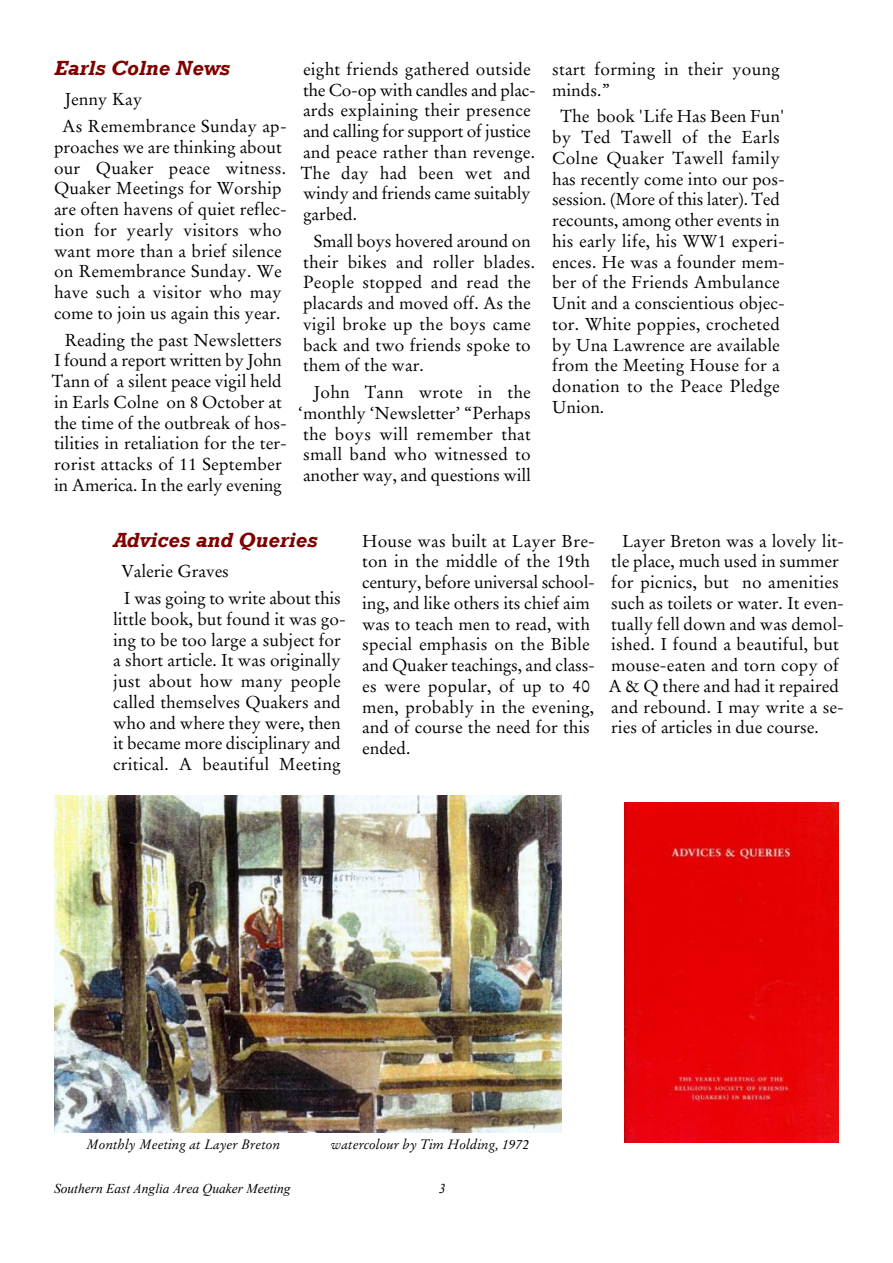
<style>
.page{position:relative;width:893px;height:1263px;background:#fff}
.page>*{position:absolute;margin:0;border:0;box-sizing:border-box;transform-origin:0 0}
.t1{font:italic 700 21px "Rockwell";color:#800000}
.t2{font:17.25px/20.7px "Stempel Garamond";color:#000}
.t3{font:italic 13.5px "Stempel Garamond";color:#000}
.t4{font:italic 13.5px "Times New Roman";color:#000}
</style>
<div class="page">
<img style="left:625px;top:802px;width:214px;height:341px">
<img style="left:54px;top:795px;width:507px;height:338px">
<p class="t1" style="left:54px;top:60px;width:177px">Earls Colne News</p>
<p class="t2" style="left:62px;top:88px;width:226px;line-height:26.7px">Jenny Kay<br>As Remembrance Sunday ap-</p>
<p class="t2" style="left:54px;top:138px;width:234px">proaches we are thinking about our Quaker peace witness.<br>Quaker Meetings for Worship are often havens of quiet reflec&shy;tion for yearly visitors who want more than a brief silence on Remembrance Sunday. We have such a visitor who may come to join us again this year.</p>
<p class="t2" style="left:52px;top:331px;width:237px;text-align:center">Reading the past Newsletters<br>I found a report written by John<br>Tann of a silent peace vigil held in Earls Colne on 8 October at the time of the outbreak of hos&shy;tilities in retaliation for the ter&shy;rorist attacks of 11 September in America. In the early evening</p>
<p class="t2" style="left:301px;top:60px;width:237px">eight friends gathered outside the Co-op with candles and plac&shy;ards explaining their presence and calling for support of justice and peace rather than revenge.<br>The day had been wet and windy and friends came suitably garbed.</p>
<p class="t2" style="left:303px;top:232px;width:234px;text-indent:11px">Small boys hovered around on their bikes and roller blades.<br>People stopped and read the placards and moved off. As the vigil broke up the boys came back and two friends spoke to them of the war.</p>
<p class="t2" style="left:298px;top:383px;width:234px;text-align:justify;text-indent:16px">John Tann wrote in the ‘monthly ‘Newsletter’ “Perhaps the boys will remember that small band who witnessed to another way, and questions will</p>
<p class="t2" style="left:552px;top:60px;width:229px">start forming in their young minds.”</p>
<p class="t2" style="left:552px;top:108px;width:234px;text-indent:9px">The book 'Life Has Been Fun' by Ted Tawell of the Earls<br>Colne Quaker Tawell family has recently come into our pos&shy;session. (More of this later). Ted recounts, among other events in his early life, his WW1 experi&shy;ences. He was a founder mem&shy;ber of the Friends Ambulance<br>Unit and a conscientious objec&shy;tor. White poppies, crocheted by Una Lawrence are available from the Meeting House for a donation to the Peace Pledge<br>Union.</p>
<p class="t1" style="left:113px;top:532px;width:206px">Advices and Queries</p>
<p class="t2" style="left:121px;top:560px;width:221px;line-height:26.7px">Valerie Graves<br>I was going to write about this</p>
<p class="t2" style="left:113px;top:610px;width:234px">little book, but found it was go&shy;ing to be too large a subject for a short article. It was originally just about how many people called themselves Quakers and who and where they were, then it became more disciplinary and critical. A beautiful Meeting</p>
<p class="t2" style="left:362px;top:532px;width:234px">House was built at Layer Bre&shy;ton in the middle of the 19th century, before universal school&shy;ing, and like others its chief aim was to teach men to read, with special emphasis on the Bible and Quaker teachings, and class&shy;es were popular, of up to 40 men, probably in the evening, and of course the need for this ended.</p>
<p class="t2" style="left:608px;top:532px;width:237px;text-indent:13px">Layer Breton was a lovely lit&shy;tle place, much used in summer for picnics, but no amenities such as toilets or water. It even&shy;tually fell down and was demol&shy;ished. I found a beautiful, but mouse-eaten and torn copy of<br>A &amp; Q there and had it repaired and rebound. I may write a se&shy;ries of articles in due course.</p>
<p class="t3" style="left:86px;top:1139px;width:196px">Monthly Meeting at Layer Breton</p>
<p class="t3" style="left:331px;top:1139px;width:200px">watercolour by Tim Holding, 1972</p>
<p class="t4" style="left:54px;top:1183px;width:238px">Southern East Anglia Area Quaker Meeting</p>
<p class="t4" style="left:439px;top:1183px;width:8px">3</p>
</div>
